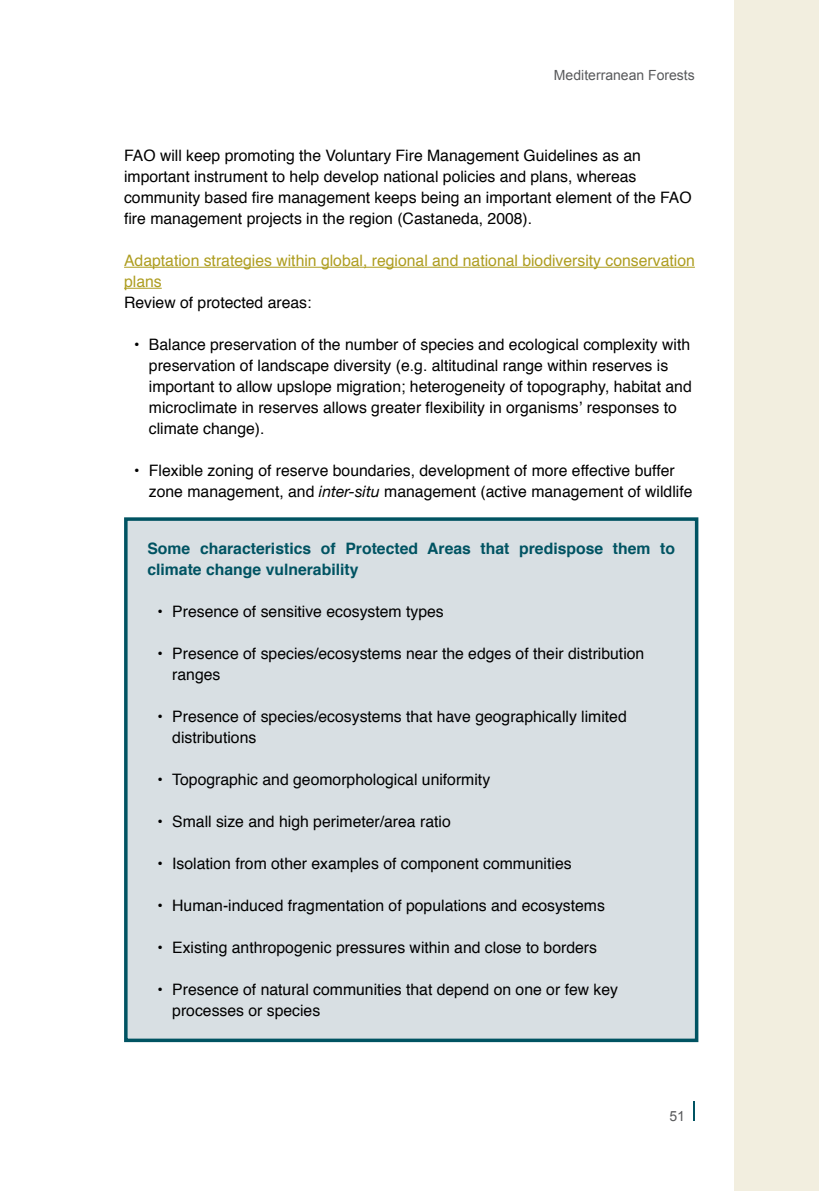
<style>
.page{position:relative;width:819px;height:1191px;background:#fff}
.page>*{position:absolute;margin:0;border:0;box-sizing:border-box;transform-origin:0 0}
.t1{font:15.75px/21px "Helvetica";color:#000}
.t2{font:15.75px/21px "Helvetica";color:#ae9d20}
.t3{font:700 15.75px/21px "Helvetica";color:#005362}
.t4{font:14px "Arial";color:#58595b}
.s1{font-family:"Helvetica Neue";font-style:italic}
</style>
<div class="page">
<div style="left:734px;top:0;width:85px;height:1191px;background:#f2eedf"></div>
<svg style="left:693px;top:1101px;width:1px;height:20px"></svg>
<hr style="left:124px;top:267px;width:570px;height:1px;background:#ae9d20">
<hr style="left:124px;top:288px;width:38px;height:1px;background:#ae9d20">
<div style="left:126px;top:519px;width:570px;height:521px;background:#d8dfe3"></div>
<div style="left:124px;top:517px;width:574px;height:525px;border:4px solid #005362"></div>
<p class="t4" style="left:554px;top:67px;width:142px">Mediterranean Forests</p>
<p class="t1" style="left:124px;top:144px;width:569px">FAO will keep promoting the Voluntary Fire Management Guidelines as an important instrument to help develop national policies and plans, whereas community based fire management keeps being an important element of the FAO fire management projects in the region (Castaneda, 2008).</p>
<p class="t2" style="left:124px;top:249px;width:572px">Adaptation strategies within global, regional and national biodiversity conservation plans</p>
<p class="t1" style="left:124px;top:291px;width:189px">Review of protected areas:</p>
<p class="t1" style="left:149px;top:333px;width:544px;text-indent:-15px">• Balance preservation of the number of species and ecological complexity with preservation of landscape diversity (e.g. altitudinal range within reserves is important to allow upslope migration; heterogeneity of topography, habitat and microclimate in reserves allows greater flexibility in organisms’ responses to climate change).</p>
<p class="t1" style="left:149px;top:459px;width:545px;text-indent:-15px">• Flexible zoning of reserve boundaries, development of more effective buffer zone management, and <span class="s1">inter-situ</span> management (active management of wildlife</p>
<p class="t3" style="left:147px;top:537px;width:529px">Some characteristics of Protected Areas that predispose them to climate change vulnerability</p>
<p class="t1" style="left:157px;top:600px;width:288px">• Presence of sensitive ecosystem types</p>
<p class="t1" style="left:172px;top:642px;width:473px;text-indent:-15px">• Presence of species/ecosystems near the edges of their distribution ranges</p>
<p class="t1" style="left:172px;top:705px;width:456px;text-indent:-15px">• Presence of species/ecosystems that have geographically limited distributions</p>
<p class="t1" style="left:157px;top:768px;width:334px">• Topographic and geomorphological uniformity</p>
<p class="t1" style="left:157px;top:810px;width:295px">• Small size and high perimeter/area ratio</p>
<p class="t1" style="left:157px;top:852px;width:416px">• Isolation from other examples of component communities</p>
<p class="t1" style="left:157px;top:894px;width:449px">• Human-induced fragmentation of populations and ecosystems</p>
<p class="t1" style="left:157px;top:936px;width:441px">• Existing anthropogenic pressures within and close to borders</p>
<p class="t1" style="left:172px;top:978px;width:447px;text-indent:-15px">• Presence of natural communities that depend on one or few key processes or species</p>
<p class="t4" style="left:669px;top:1108px;width:17px">51</p>
</div>
